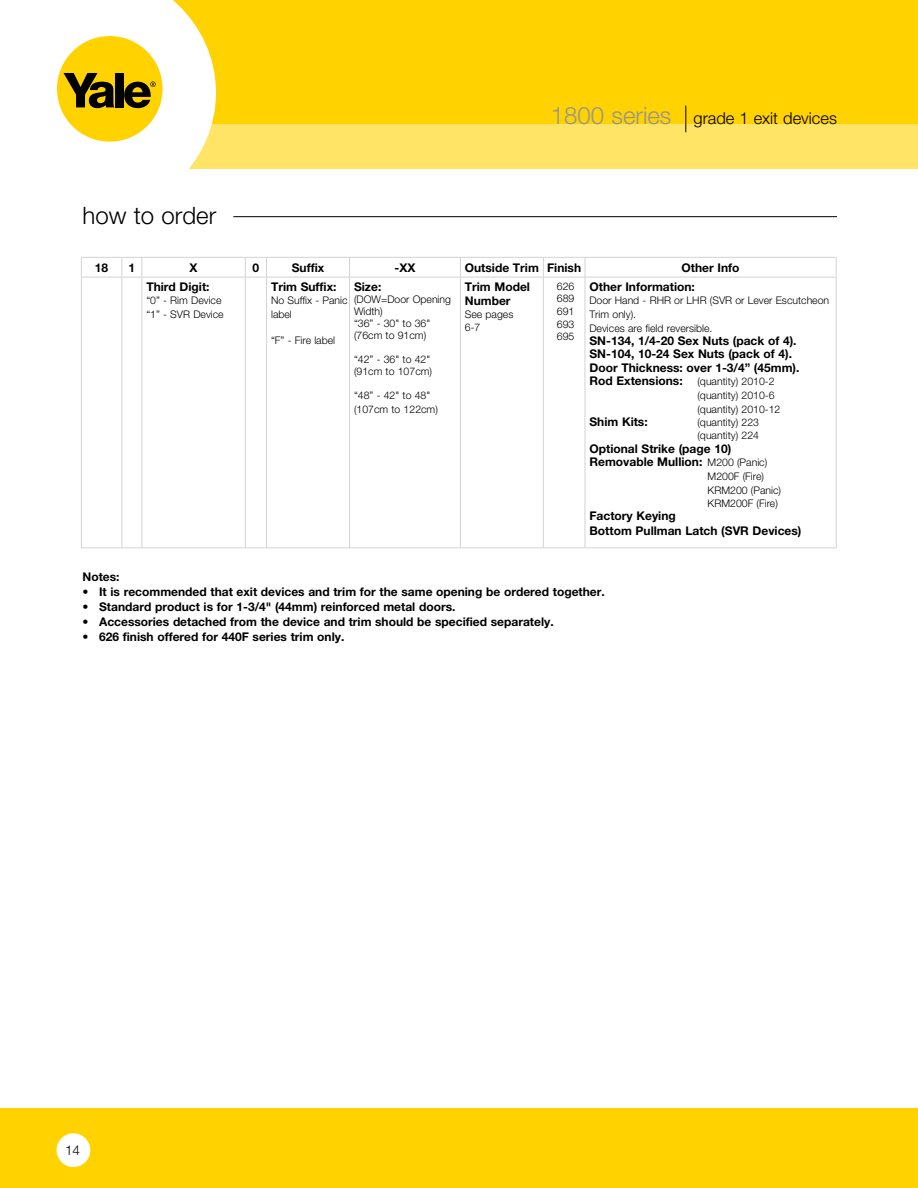
<style>
.page{position:relative;width:918px;height:1188px;background:#fff}
.page>*{position:absolute;margin:0;border:0;box-sizing:border-box;transform-origin:0 0}
.t1{font:300 24px "Helvetica Neue";color:#000}
.t2{font:300 16.5px "Helvetica Neue";color:#000}
.t3{font:300 13.5px "Helvetica Neue";color:#000}
.t4{font:700 12px/13.5px "Helvetica Neue";color:#000}
.t5{font:300 10.5px/13.5px "Helvetica Neue";color:#000}
.s1{font-size:24px;color:#939598}
.s2{font-weight:700;font-size:12px}
.s3{font-weight:300;font-size:10.5px}
</style>
<div class="page">
<div style="left:142px;top:0;width:776px;height:132px;background:#ffd200"></div>
<div style="left:128px;top:125px;width:790px;height:44px;background:#ffe466"></div>
<svg style="left:57px;top:0;width:159px;height:169px;fill:#fff"></svg>
<div style="left:57px;top:36px;width:106px;height:106px;background:#ffd200;border-radius:50%"></div>
<svg style="left:64px;top:73px;width:50px;height:35px"></svg>
<div style="left:115px;top:73px;width:8px;height:34px;background:#000"></div>
<svg style="left:124px;top:81px;width:32px;height:27px"></svg>
<div style="left:0;top:1109px;width:918px;height:79px;background:#ffd200"></div>
<div style="left:57px;top:1133px;width:33px;height:34px;background:#fff;border-radius:50%"></div>
<svg style="left:685px;top:106px;width:1px;height:26px"></svg>
<svg style="left:82px;top:258px;width:754px;height:290px"></svg>
<hr style="left:81px;top:257px;width:41px;height:1px;background:#d1d3d4">
<svg style="left:81px;top:258px;width:1px;height:19px"></svg>
<hr style="left:142px;top:257px;width:103px;height:1px;background:#d1d3d4">
<hr style="left:267px;top:257px;width:83px;height:1px;background:#d1d3d4">
<hr style="left:350px;top:257px;width:110px;height:1px;background:#d1d3d4">
<svg style="left:349px;top:258px;width:1px;height:19px"></svg>
<hr style="left:460px;top:257px;width:83px;height:1px;background:#d1d3d4">
<svg style="left:460px;top:258px;width:1px;height:19px"></svg>
<hr style="left:543px;top:257px;width:42px;height:1px;background:#d1d3d4">
<svg style="left:543px;top:258px;width:1px;height:19px"></svg>
<hr style="left:585px;top:257px;width:252px;height:1px;background:#d1d3d4">
<svg style="left:585px;top:258px;width:1px;height:19px"></svg>
<svg style="left:836px;top:258px;width:1px;height:19px"></svg>
<hr style="left:81px;top:277px;width:41px;height:1px;background:#d1d3d4">
<hr style="left:81px;top:277px;width:1px;height:271px;background:#d1d3d4">
<svg style="left:122px;top:257px;width:21px;height:21px"></svg>
<hr style="left:122px;top:277px;width:1px;height:271px;background:#d1d3d4">
<hr style="left:142px;top:277px;width:103px;height:1px;background:#d1d3d4">
<hr style="left:142px;top:277px;width:1px;height:271px;background:#d1d3d4">
<svg style="left:245px;top:257px;width:22px;height:21px"></svg>
<hr style="left:245px;top:277px;width:1px;height:271px;background:#d1d3d4">
<hr style="left:267px;top:277px;width:83px;height:1px;background:#d1d3d4">
<hr style="left:266px;top:277px;width:1px;height:271px;background:#d1d3d4">
<hr style="left:350px;top:277px;width:110px;height:1px;background:#d1d3d4">
<hr style="left:349px;top:277px;width:1px;height:271px;background:#d1d3d4">
<hr style="left:460px;top:277px;width:83px;height:1px;background:#d1d3d4">
<hr style="left:460px;top:277px;width:1px;height:271px;background:#d1d3d4">
<hr style="left:543px;top:277px;width:42px;height:1px;background:#d1d3d4">
<hr style="left:543px;top:277px;width:1px;height:271px;background:#d1d3d4">
<hr style="left:585px;top:277px;width:252px;height:1px;background:#d1d3d4">
<hr style="left:585px;top:277px;width:1px;height:271px;background:#d1d3d4">
<hr style="left:836px;top:277px;width:1px;height:271px;background:#d1d3d4">
<hr style="left:81px;top:548px;width:41px;height:1px;background:#d1d3d4">
<svg style="left:122px;top:548px;width:20px;height:1px"></svg>
<hr style="left:142px;top:548px;width:103px;height:1px;background:#d1d3d4">
<svg style="left:245px;top:548px;width:22px;height:1px"></svg>
<hr style="left:267px;top:548px;width:83px;height:1px;background:#d1d3d4">
<hr style="left:350px;top:548px;width:110px;height:1px;background:#d1d3d4">
<hr style="left:460px;top:548px;width:83px;height:1px;background:#d1d3d4">
<hr style="left:543px;top:548px;width:42px;height:1px;background:#d1d3d4">
<hr style="left:585px;top:548px;width:252px;height:1px;background:#d1d3d4">
<hr style="left:233px;top:216px;width:604px;height:1px;background:#000">
<h1 class="t1" style="left:82px;top:200px;width:135px">how to order</h1>
<h2 class="t2" style="left:551px;top:109px;width:288px"><span class="s1">1800 series</span> grade 1 exit devices</h2>
<p class="t4" style="left:95px;top:261px;width:15px">18</p>
<p class="t4" style="left:129px;top:261px;width:8px">1</p>
<p class="t4" style="left:190px;top:261px;width:10px">X</p>
<p class="t4" style="left:253px;top:261px;width:8px">0</p>
<p class="t4" style="left:292px;top:261px;width:34px">Suffix</p>
<p class="t4" style="left:395px;top:261px;width:22px">-XX</p>
<p class="t4" style="left:465px;top:261px;width:118px">Outside Trim Finish</p>
<p class="t4" style="left:682px;top:261px;width:59px">Other Info</p>
<p class="t4" style="left:146px;top:280px;width:65px">Third Digit:</p>
<p class="t5" style="left:146px;top:294px;width:79px">“0” - Rim Device “1” - SVR Device</p>
<p class="t4" style="left:271px;top:280px;width:67px">Trim Suffix:</p>
<p class="t5" style="left:271px;top:294px;width:78px">No Suffix - Panic label</p>
<p class="t5" style="left:271px;top:333px;width:66px">“F” - Fire label</p>
<p class="t4" style="left:354px;top:280px;width:29px">Size:</p>
<p class="t5" style="left:354px;top:293px;width:99px;line-height:12px">(DOW=Door Opening<br>Width)<br>“36” - 30" to 36" (76cm to 91cm)</p>
<p class="t5" style="left:354px;top:353px;width:80px;line-height:12px">“42” - 36" to 42" (91cm to 107cm)</p>
<p class="t5" style="left:354px;top:388px;width:85px;line-height:14.4px">“48” - 42" to 48" (107cm to 122cm)</p>
<p class="t5" style="left:557px;top:280px;width:19px;line-height:12.6px;text-align:justify">626<br>689<br>691<br>693<br>695</p>
<p class="t4" style="left:589px;top:280px;width:107px">Other Information:</p>
<p class="t4" style="left:465px;top:279px;width:67px;line-height:14.4px">Trim Model<br>Number</p>
<p class="t5" style="left:465px;top:308px;width:50px;line-height:12.6px">See pages<br>6-7</p>
<p class="t5" style="left:589px;top:294px;width:241px">Door Hand - RHR or LHR (SVR or Lever Escutcheon<br>Trim only).<br>Devices are field reversible.</p>
<p class="t4" style="left:589px;top:334px;width:212px">SN-134, 1/4-20 Sex Nuts (pack of 4).<br>SN-104, 10-24 Sex Nuts (pack of 4).<br>Door Thickness: over 1-3/4” (45mm).</p>
<p class="t5" style="left:697px;top:375px;width:84px;text-indent:-108px"><span class="s2">Rod Extensions:</span> (quantity) 2010-2 (quantity) 2010-6 (quantity) 2010-12</p>
<p class="t4" style="left:589px;top:415px;width:60px">Shim Kits:</p>
<p class="t5" style="left:697px;top:415px;width:63px">(quantity) 223 (quantity) 224</p>
<p class="t4" style="left:589px;top:442px;width:179px">Optional Strike (page 10)<br>Removable Mullion: <span class="s3">M200 (Panic)</span></p>
<p class="t5" style="left:708px;top:469px;width:75px">M200F (Fire)<br>KRM200 (Panic)<br>KRM200F (Fire)</p>
<p class="t4" style="left:589px;top:509px;width:213px;line-height:14.4px">Factory Keying<br>Bottom Pullman Latch (SVR Devices)</p>
<p class="t4" style="left:82px;top:569px;width:39px">Notes:</p>
<p class="t4" style="left:82px;top:584px;width:524px">• It is recommended that exit devices and trim for the same opening be ordered together.</p>
<p class="t4" style="left:83px;top:599px;width:374px">• Standard product is for 1-3/4" (44mm) reinforced metal doors.</p>
<p class="t4" style="left:83px;top:614px;width:473px">• Accessories detached from the device and trim should be specified separately.</p>
<p class="t4" style="left:83px;top:629px;width:263px">• 626 finish offered for 440F series trim only.</p>
<p class="t3" style="left:65px;top:1142px;width:17px">14</p>
</div>
